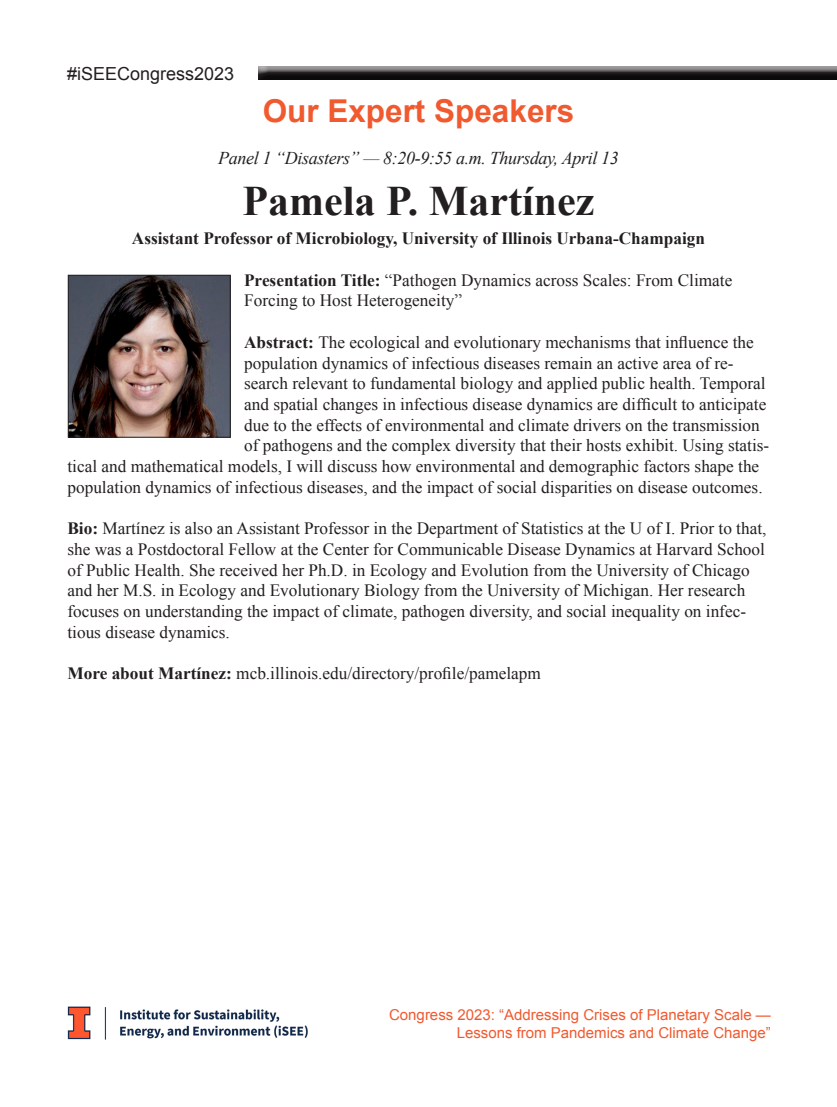
<style>
.page{position:relative;width:837px;height:1107px;background:#fff}
.page>*{position:absolute;margin:0;border:0;box-sizing:border-box;transform-origin:0 0}
.t1{font:700 42px "Times New Roman";color:#231f20}
.t2{font:700 31.5px "Arial";color:#f1592f}
.t3{font:italic 18px "Times New Roman";letter-spacing:-.02em;color:#231f20}
.t4{font:18px "Arial";color:#231f20}
.t5{font:17.25px/20.7px "Times New Roman";color:#231f20}
.t6{font:700 17.25px "Times New Roman";color:#231f20}
.t7{font:15px/18px "Arial";color:#f1592f;text-align:right}
.s1{font-weight:700}
</style>
<div class="page">
<div style="left:258px;top:66px;width:579px;height:16px;background:#231f20;opacity:.75"></div>
<img style="left:70px;top:277px;width:159px;height:159px">
<div style="left:68px;top:275px;width:163px;height:163px;border:1px solid #231f20"></div>
<img style="left:67px;top:1006px;width:241px;height:34px">
<p class="t4" style="left:67px;top:62px;width:169px">#iSEECongress2023</p>
<h2 class="t2" style="left:263px;top:90px;width:313px">Our Expert Speakers</h2>
<p class="t3" style="left:218px;top:146px;width:402px">Panel 1 “Disasters” — 8:20-9:55 a.m. Thursday, April 13</p>
<h1 class="t1" style="left:243px;top:172px;width:353px">Pamela P. Martínez</h1>
<p class="t6" style="left:132px;top:227px;width:575px">Assistant Professor of Microbiology, University of Illinois Urbana-Champaign</p>
<p class="t5" style="left:244px;top:269px;width:490px"><span class="s1">Presentation Title:</span> “Pathogen Dynamics across Scales: From Climate<br>Forcing to Host Heterogeneity”</p>
<p class="t5" style="left:244px;top:332px;width:511px"><span class="s1">Abstract:</span> The ecological and evolutionary mechanisms that influence the</p>
<p class="t5" style="left:244px;top:352px;width:491px">population dynamics of infectious diseases remain an active area of re-</p>
<p class="t5" style="left:244px;top:373px;width:523px">search relevant to fundamental biology and applied public health. Temporal</p>
<p class="t5" style="left:244px;top:394px;width:524px">and spatial changes in infectious disease dynamics are difficult to anticipate</p>
<p class="t5" style="left:244px;top:414px;width:517px">due to the effects of environmental and climate drivers on the transmission</p>
<p class="t5" style="left:244px;top:435px;width:527px">of pathogens and the complex diversity that their hosts exhibit. Using statis-</p>
<p class="t5" style="left:67px;top:456px;width:693px">tical and mathematical models, I will discuss how environmental and demographic factors shape the</p>
<p class="t5" style="left:67px;top:476px;width:697px">population dynamics of infectious diseases, and the impact of social disparities on disease outcomes.</p>
<p class="t5" style="left:67px;top:518px;width:701px"><span class="s1">Bio:</span> Martínez is also an Assistant Professor in the Department of Statistics at the U of I. Prior to that, she was a Postdoctoral Fellow at the Center for Communicable Disease Dynamics at Harvard School of Public Health. She received her Ph.D. in Ecology and Evolution from the University of Chicago and her M.S. in Ecology and Evolutionary Biology from the University of Michigan. Her research focuses on understanding the impact of climate, pathogen diversity, and social inequality on infec&shy;tious disease dynamics.</p>
<p class="t5" style="left:67px;top:663px;width:475px"><span class="s1">More about Martínez:</span> mcb.illinois.edu/directory/profile/pamelapm</p>
<p class="t7" style="left:389px;top:1006px;width:383px">Congress 2023: “Addressing Crises of Planetary Scale —<br>Lessons from Pandemics and Climate Change”</p>
</div>
